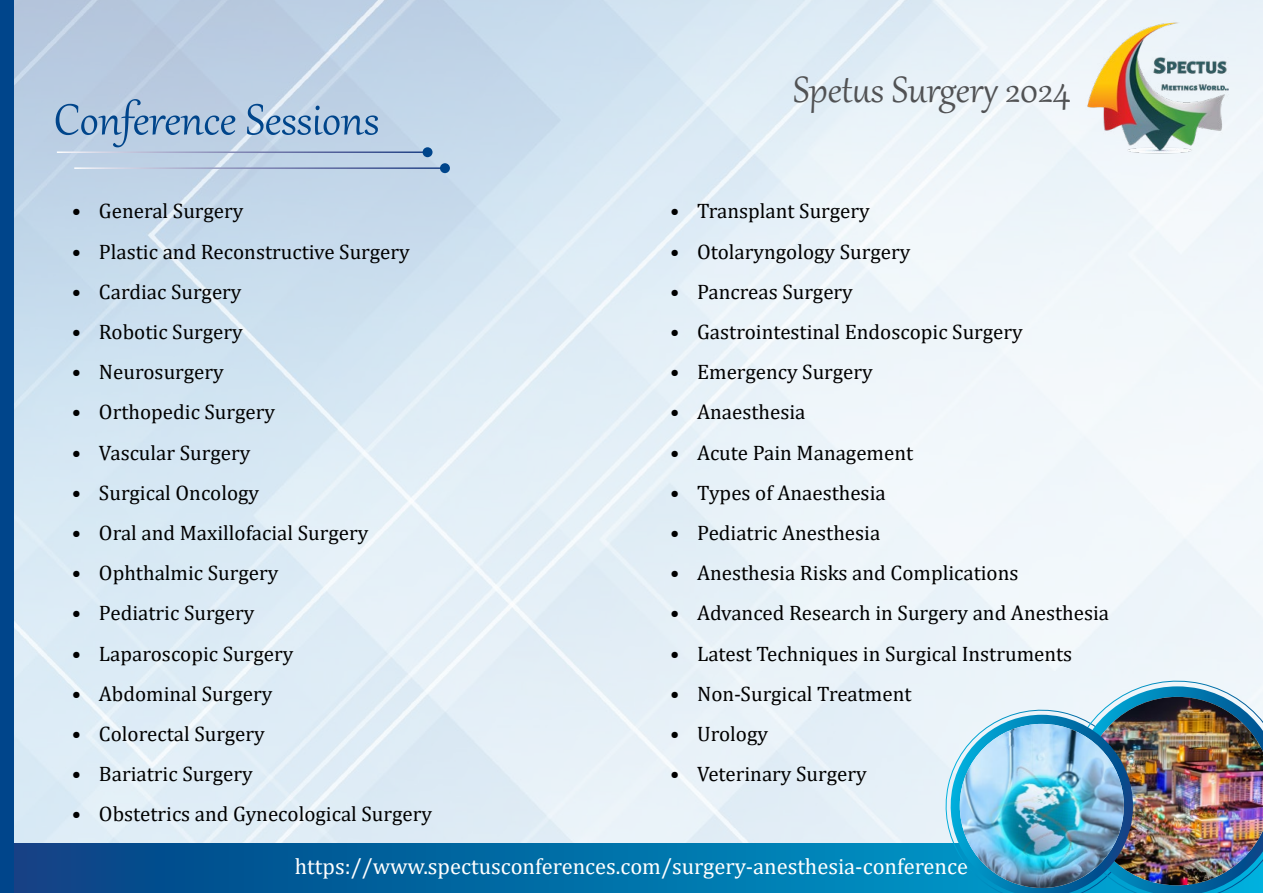
<style>
.page{position:relative;width:1263px;height:893px;background:#fff}
.page>*{position:absolute;margin:0;border:0;box-sizing:border-box;transform-origin:0 0}
.t1{font:53.1px "Gabriola";color:#00458b}
.t2{font:45px "Gabriola";color:#515254}
.t3{font:22.5px "Cambria";color:#fff}
.t4{font:21px "Cambria";color:#000}
</style>
<div class="page">
<img style="left:14px;top:0;width:1249px;height:843px">
<svg style="left:14px;top:843px;width:922px;height:50px;background:#0267a1"></svg>
<div style="left:0;top:0;width:14px;height:893px;background:#00458b"></div>
<hr style="left:74px;top:167px;width:370px;height:2px;background:#fff">
<hr style="left:57px;top:151px;width:369px;height:2px;background:#fff">
<div style="left:440px;top:163px;width:10px;height:10px;background:#00458b;border-radius:50%"></div>
<div style="left:423px;top:147px;width:9px;height:10px;background:#00458b;border-radius:50%"></div>
<img style="left:1085px;top:21px;width:145px;height:132px">
<div style="left:1056px;top:670px;width:207px;height:16px;background:#eef5fa"></div>
<img style="left:936px;top:686px;width:327px;height:207px">
<img style="left:959px;top:724px;width:165px;height:164px">
<h1 class="t1" style="left:54px;top:85px;width:327px">Conference Sessions</h1>
<p class="t4" style="left:72px;top:199px;width:173px">• General Surgery</p>
<p class="t4" style="left:72px;top:239px;width:339px">• Plastic and Reconstructive Surgery</p>
<p class="t4" style="left:72px;top:279px;width:171px">• Cardiac Surgery</p>
<p class="t4" style="left:72px;top:319px;width:172px">• Robotic Surgery</p>
<p class="t4" style="left:72px;top:360px;width:153px">• Neurosurgery</p>
<p class="t4" style="left:72px;top:400px;width:204px">• Orthopedic Surgery</p>
<p class="t4" style="left:72px;top:440px;width:180px">• Vascular Surgery</p>
<p class="t4" style="left:72px;top:480px;width:189px">• Surgical Oncology</p>
<p class="t4" style="left:72px;top:520px;width:298px">• Oral and Maxillofacial Surgery</p>
<p class="t4" style="left:72px;top:561px;width:208px">• Ophthalmic Surgery</p>
<p class="t4" style="left:72px;top:601px;width:184px">• Pediatric Surgery</p>
<p class="t4" style="left:72px;top:641px;width:223px">• Laparoscopic Surgery</p>
<p class="t4" style="left:72px;top:681px;width:202px">• Abdominal Surgery</p>
<p class="t4" style="left:72px;top:721px;width:194px">• Colorectal Surgery</p>
<p class="t4" style="left:72px;top:762px;width:182px">• Bariatric Surgery</p>
<p class="t4" style="left:72px;top:802px;width:362px">• Obstetrics and Gynecological Surgery</p>
<h2 class="t2" style="left:793px;top:61px;width:279px">Spetus Surgery 2024</h2>
<p class="t4" style="left:670px;top:199px;width:201px">• Transplant Surgery</p>
<p class="t4" style="left:670px;top:239px;width:242px">• Otolaryngology Surgery</p>
<p class="t4" style="left:670px;top:279px;width:184px">• Pancreas Surgery</p>
<p class="t4" style="left:670px;top:319px;width:354px">• Gastrointestinal Endoscopic Surgery</p>
<p class="t4" style="left:670px;top:360px;width:204px">• Emergency Surgery</p>
<p class="t4" style="left:670px;top:400px;width:137px">• Anaesthesia</p>
<p class="t4" style="left:670px;top:440px;width:244px">• Acute Pain Management</p>
<p class="t4" style="left:670px;top:480px;width:217px">• Types of Anaesthesia</p>
<p class="t4" style="left:670px;top:520px;width:212px">• Pediatric Anesthesia</p>
<p class="t4" style="left:670px;top:561px;width:350px">• Anesthesia Risks and Complications</p>
<p class="t4" style="left:670px;top:601px;width:440px">• Advanced Research in Surgery and Anesthesia</p>
<p class="t4" style="left:670px;top:641px;width:404px">• Latest Techniques in Surgical Instruments</p>
<p class="t4" style="left:670px;top:681px;width:243px">• Non-Surgical Treatment</p>
<p class="t4" style="left:670px;top:721px;width:99px">• Urology</p>
<p class="t4" style="left:670px;top:761px;width:198px">• Veterinary Surgery</p>
<p class="t3" style="left:295px;top:853px;width:675px">https://www.spectusconferences.com/surgery-anesthesia-conference</p>
</div>
